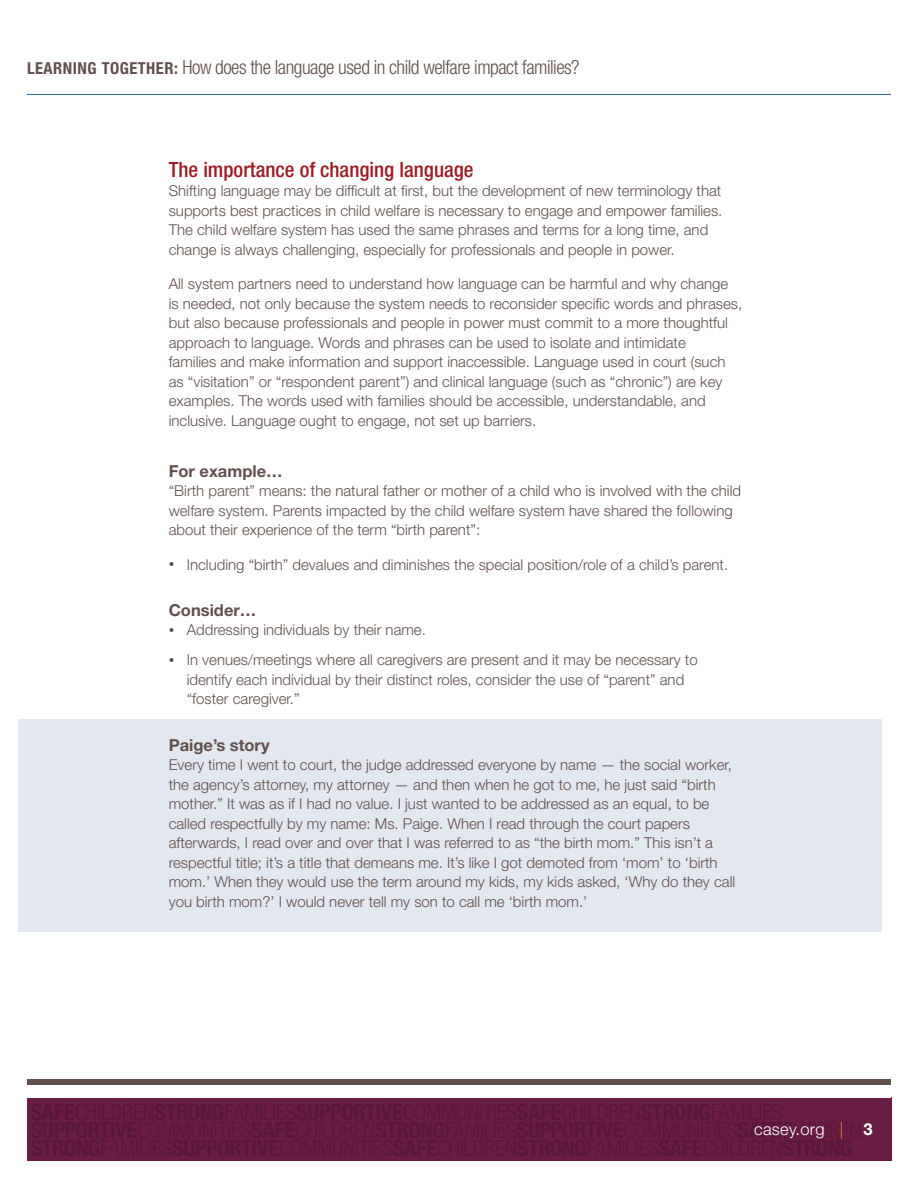
<style>
.page{position:relative;width:918px;height:1188px;background:#fff}
.page>*{position:absolute;margin:0;border:0;box-sizing:border-box;transform-origin:0 0}
.Head_2{font:500 condensed 21px "Helvetica Neue LT Std";color:#9d1e28}
.t1{font:300 condensed 19.5px "Helvetica Neue LT Std";letter-spacing:-.025em;color:#61504d}
.Head_3{font:700 16.5px "Helvetica Neue LT Std";color:#61504d}
.t2{font:300 16.5px "Helvetica Neue LT Std";letter-spacing:.02em;color:#fff}
.body{font:300 15px/19.5px "Helvetica Neue LT Std";color:#61504d}
.s1{font-weight:700;font-size:16.5px}
.s2{font-size:11.25px}
.s3{color:#f28a20}
.s4{font-weight:700}
</style>
<div class="page">
<hr style="left:27px;top:94px;width:864px;height:1px;background:#266194">
<div style="left:18px;top:719px;width:864px;height:213px;background:#e3e7ef"></div>
<div style="left:27px;top:1098px;width:864px;height:63px;background:#691d45"></div>
<div style="left:27px;top:1079px;width:864px;height:7px;background:#61504d"></div>
<h2 class="t1" style="left:27px;top:56px;width:554px"><span class="s1">LEARNING TOGETHER:</span> How does the language used in child welfare impact families?</h2>
<p class="Head_2" style="left:169px;top:157px;width:306px">The importance of changing language</p>
<p class="body" style="left:169px;top:181px;width:555px">Shifting language may be difficult at first, but the development of new terminology that supports best practices in child welfare is necessary to engage and empower families.<br>The child welfare system has used the same phrases and terms for a long time, and change is always challenging, especially for professionals and people in power.</p>
<p class="body" style="left:169px;top:274px;width:575px">All system partners need to understand how language can be harmful and why change<br>is needed, not only because the system needs to reconsider specific words and phrases, but also because professionals and people in power must commit to a more thoughtful approach to language. Words and phrases can be used to isolate and intimidate<br>families and make information and support inaccessible. Language used in court (such as “visitation” or “respondent parent”) and clinical language (such as “chronic”) are key examples. The words used with families should be accessible, understandable, and inclusive. Language ought to engage, not set up barriers.</p>
<p class="Head_3" style="left:169px;top:461px;width:115px">For example…</p>
<p class="body" style="left:169px;top:481px;width:574px">“Birth parent” means: the natural father or mother of a child who is involved with the child welfare system. Parents impacted by the child welfare system have shared the following about their experience of the term “birth parent”:</p>
<p class="body" style="left:169px;top:554px;width:561px"><span class="s2">•</span> Including “birth” devalues and diminishes the special position/role of a child’s parent.</p>
<p class="Head_3" style="left:169px;top:600px;width:89px">Consider…</p>
<p class="body" style="left:169px;top:620px;width:259px"><span class="s2">•</span> Addressing individuals by their name.</p>
<p class="body" style="left:187px;top:650px;width:513px;text-indent:-18px"><span class="s2">•</span> In venues/meetings where all caregivers are present and it may be necessary to identify each individual by their distinct roles, consider the use of “parent” and “foster caregiver.”</p>
<p class="Head_3" style="left:169px;top:735px;width:102px">Paige’s story</p>
<p class="body" style="left:169px;top:755px;width:568px">Every time I went to court, the judge addressed everyone by name — the social worker, the agency’s attorney, my attorney — and then when he got to me, he just said “birth mother.” It was as if I had no value. I just wanted to be addressed as an equal, to be called respectfully by my name: Ms. Paige. When I read through the court papers afterwards, I read over and over that I was referred to as “the birth mom.” This isn’t a respectful title; it’s a title that demeans me. It’s like I got demoted from ‘mom’ to ‘birth mom.’ When they would use the term around my kids, my kids asked, ‘Why do they call you birth mom?’ I would never tell my son to call me ‘birth mom.’</p>
<p class="t2" style="left:754px;top:1119px;width:120px">casey.org <span class="s3">|</span> <span class="s4">3</span></p>
</div>
